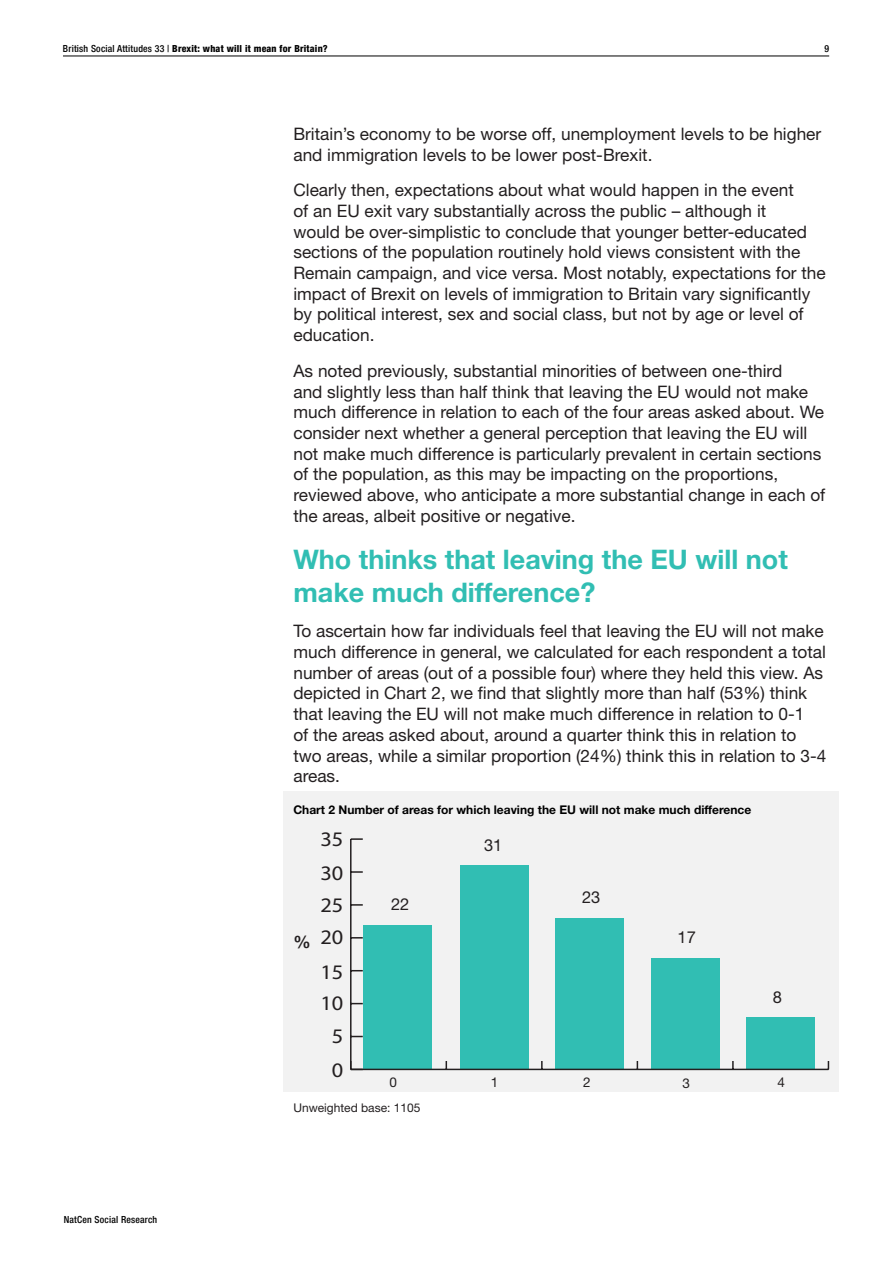
<style>
.page{position:relative;width:893px;height:1263px;background:#fff}
.page>*{position:absolute;margin:0;border:0;box-sizing:border-box;transform-origin:0 0}
.BSA_Chapter_Body_Tex{font:700 27px/32.4px "Helvetica Neue LT Std";color:#31beb3}
.t1{font:20.7px "Myriad Pro";color:#231f20;scale:1.08 1}
.BSA_Chapter_Body_Tex-2{font:17.25px/20.7px "Helvetica Neue LT Std";color:#231f20}
.t2{font:700 17.25px "Helvetica Neue LT Std";color:#231f20}
.BSA_Chapter_Body_Tex-3{font:16.5px "Helvetica Neue LT Std";color:#231f20}
.t3{font:13.5px "Helvetica Neue LT Std";color:#231f20}
.MB__Refs_8_5_11pt_PS{font:700 12px "Helvetica Neue LT Std";color:#000}
.BSA_Chapter_Body_Tex-4{font:12px "Helvetica Neue LT Std";color:#231f20}
.t4{font:800 condensed 9.75px "Helvetica Neue LT Std";letter-spacing:.02em;color:#000}
.t5{font:500 condensed 9.75px "Helvetica Neue LT";letter-spacing:.02em;color:#000}
.s1{font-family:"Helvetica Neue LT";font-weight:500}
</style>
<div class="page">
<div style="left:284px;top:792px;width:555px;height:300px;background:#f2f2f2"></div>
<hr style="left:350px;top:839px;width:2px;height:230px;background:#231f20">
<svg style="left:352px;top:904px;width:11px;height:2px"></svg>
<svg style="left:352px;top:871px;width:11px;height:2px"></svg>
<svg style="left:351px;top:838px;width:12px;height:2px"></svg>
<div style="left:363px;top:925px;width:69px;height:144px;background:#31beb3"></div>
<div style="left:460px;top:865px;width:68px;height:204px;background:#31beb3"></div>
<div style="left:555px;top:918px;width:69px;height:151px;background:#31beb3"></div>
<div style="left:651px;top:958px;width:68px;height:111px;background:#31beb3"></div>
<div style="left:746px;top:1017px;width:69px;height:52px;background:#31beb3"></div>
<hr style="left:351px;top:1069px;width:477px;height:1px;background:#231f20">
<svg style="left:350px;top:1061px;width:13px;height:9px"></svg>
<svg style="left:541px;top:1061px;width:2px;height:8px"></svg>
<svg style="left:732px;top:1061px;width:2px;height:8px"></svg>
<hr style="left:63px;top:56px;width:766px;height:1px;background:#000">
<p class="t4" style="left:63px;top:42px;width:266px"><span class="s1">British Social Attitudes 33 |</span> Brexit: what will it mean for Britain?</p>
<p class="t5" style="left:824px;top:43px;width:6px">9</p>
<p class="BSA_Chapter_Body_Tex-2" style="left:293px;top:123px;width:529px">Britain’s economy to be worse off, unemployment levels to be higher and immigration levels to be lower post-Brexit.</p>
<p class="BSA_Chapter_Body_Tex-2" style="left:293px;top:180px;width:534px">Clearly then, expectations about what would happen in the event<br>of an EU exit vary substantially across the public – although it<br>would be over-simplistic to conclude that younger better-educated sections of the population routinely hold views consistent with the Remain campaign, and vice versa. Most notably, expectations for the impact of Brexit on levels of immigration to Britain vary significantly by political interest, sex and social class, but not by age or level of education.</p>
<p class="BSA_Chapter_Body_Tex-2" style="left:293px;top:360px;width:533px">As noted previously, substantial minorities of between one-third<br>and slightly less than half think that leaving the EU would not make much difference in relation to each of the four areas asked about. We consider next whether a general perception that leaving the EU will not make much difference is particularly prevalent in certain sections of the population, as this may be impacting on the proportions, reviewed above, who anticipate a more substantial change in each of the areas, albeit positive or negative.</p>
<p class="BSA_Chapter_Body_Tex" style="left:293px;top:543px;width:496px">Who thinks that leaving the EU will not make much difference?</p>
<p class="BSA_Chapter_Body_Tex-2" style="left:293px;top:621px;width:534px">To ascertain how far individuals feel that leaving the EU will not make much difference in general, we calculated for each respondent a total number of areas (out of a possible four) where they held this view. As depicted in Chart 2, we find that slightly more than half (53%) think that leaving the EU will not make much difference in relation to 0-1<br>of the areas asked about, around a quarter think this in relation to two areas, while a similar proportion (24%) think this in relation to 3-4 areas.</p>
<p class="MB__Refs_8_5_11pt_PS" style="left:293px;top:803px;width:459px">Chart 2 Number of areas for which leaving the EU will not make much difference</p>
<p class="t2" style="left:293px;top:931px;width:19px">%</p>
<p class="t1" style="left:320px;top:826px;width:23px">35</p>
<p class="t1" style="left:320px;top:860px;width:23px">30</p>
<p class="t1" style="left:320px;top:892px;width:23px">25</p>
<p class="t1" style="left:320px;top:924px;width:23px">20</p>
<p class="t1" style="left:320px;top:959px;width:23px">15</p>
<p class="t1" style="left:320px;top:990px;width:23px">10</p>
<p class="t1" style="left:332px;top:1023px;width:12px">5</p>
<p class="BSA_Chapter_Body_Tex-3" style="left:391px;top:894px;width:20px">22</p>
<p class="BSA_Chapter_Body_Tex-3" style="left:484px;top:835px;width:20px">31</p>
<p class="BSA_Chapter_Body_Tex-3" style="left:582px;top:887px;width:20px">23</p>
<p class="BSA_Chapter_Body_Tex-3" style="left:678px;top:927px;width:20px">17</p>
<p class="BSA_Chapter_Body_Tex-3" style="left:773px;top:988px;width:11px">8</p>
<p class="t5" style="left:64px;top:1213px;width:95px">NatCen Social Research</p>
<p class="t1" style="left:332px;top:1057px;width:12px">0</p>
<p class="t3" style="left:389px;top:1074px;width:9px">0</p>
<p class="t3" style="left:491px;top:1074px;width:9px">1</p>
<p class="t3" style="left:583px;top:1074px;width:9px">2</p>
<p class="t3" style="left:683px;top:1075px;width:9px">3</p>
<p class="t3" style="left:777px;top:1074px;width:9px">4</p>
<p class="BSA_Chapter_Body_Tex-4" style="left:293px;top:1101px;width:129px">Unweighted base: 1105</p>
</div>
